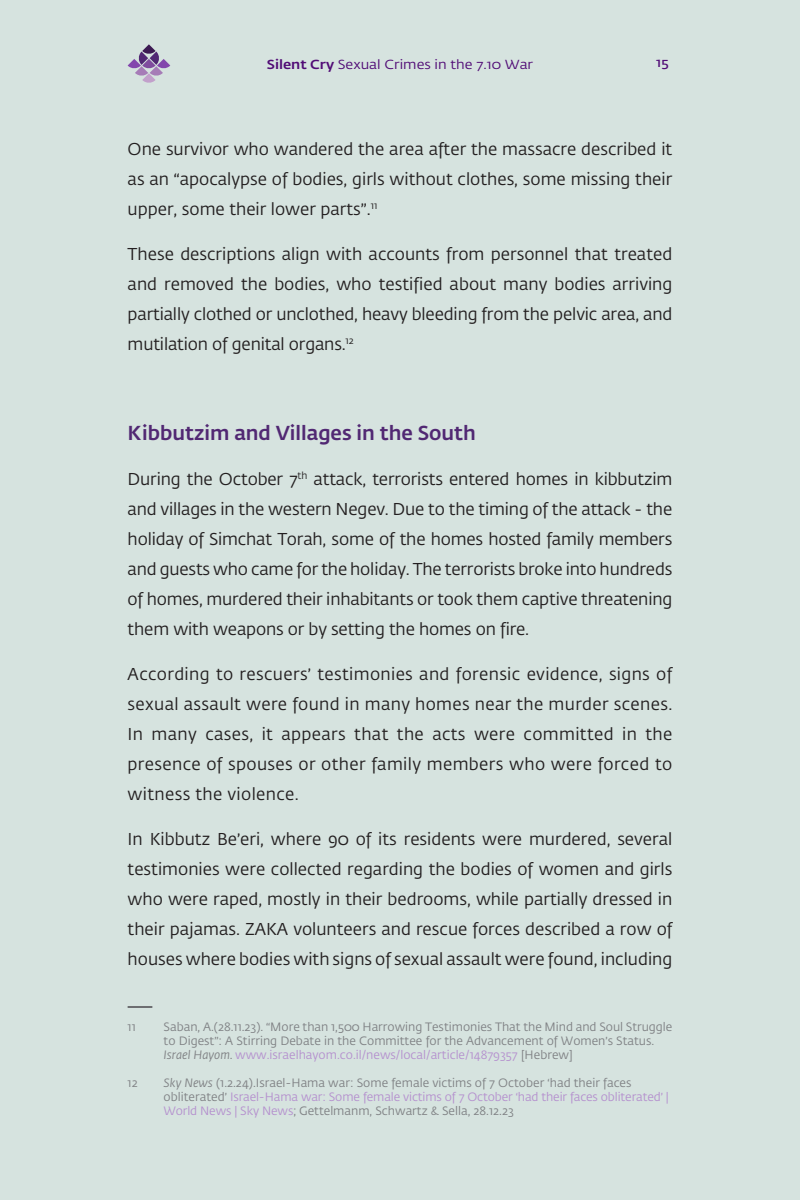
<style>
.page{position:relative;width:800px;height:1200px;background:#d6e3df}
.page>*{position:absolute;margin:0;border:0;box-sizing:border-box;transform-origin:0 0}
.t1{font:500 20px "Fedra Sans H+L";color:#512873}
.t2{font:17px/30px "Fedra Sans H+L";color:#231f20}
.t3{font:17px/30px "Fedra Sans H+L";letter-spacing:.02em;color:#231f20;text-align:right}
.t4{font:13px "Fedra Sans H+L";color:#510c76;scale:1.1 1}
.t5{font:600 13px "Fedra Sans H+L";color:#510c76;scale:1.1 1}
.t6{font:12px/14px "Fedra Sans H+L";color:#808285}
.t7{font:12px/14px "Fedra Sans H+L";letter-spacing:-.01em;color:#b591ce}
.t8{font:9.9px "Fedra Sans H+L";color:#231f20}
.s1{font-weight:500}
.s2{font-size:17px}
.s3{font-style:italic}
.s4{color:#b591ce}
.s5{color:#808285}
</style>
<div class="page">
<svg style="left:128px;top:44px;width:42px;height:39px"></svg>
<hr style="left:128px;top:1006px;width:24px;height:2px;background:#6d6e71">
<p class="t4" style="left:267px;top:57px;width:244px"><span class="s1">Silent Cry</span> Sexual Crimes in the 7.10 War</p>
<p class="t5" style="left:656px;top:55px;width:13px">15</p>
<p class="t2" style="left:128px;top:135px;width:546px">One survivor who wandered the area after the massacre described it as an “apocalypse of bodies, girls without clothes, some missing their</p>
<p class="t8" style="left:367px;top:200px;width:12px"><span class="s2">.</span>11</p>
<p class="t2" style="left:128px;top:195px;width:241px">upper, some their lower parts“</p>
<p class="t2" style="left:128px;top:240px;width:546px;text-align:justify">These descriptions align with accounts from personnel that treated and removed the bodies, who testified about many bodies arriving partially clothed or unclothed, heavy bleeding from the pelvic area, and</p>
<p class="t8" style="left:342px;top:335px;width:14px"><span class="s2">.</span>12</p>
<p class="t2" style="left:128px;top:330px;width:216px">mutilation of genital organs</p>
<p class="t1" style="left:128px;top:421px;width:350px">Kibbutzim and Villages in the South</p>
<p class="t2" style="left:314px;top:465px;width:360px">attack, terrorists entered homes in kibbutzim</p>
<p class="t2" style="left:128px;top:465px;width:546px">During the October 7<br>and villages in the western Negev. Due to the timing of the attack - the holiday of Simchat Torah, some of the homes hosted family members and guests who came for the holiday. The terrorists broke into hundreds of homes, murdered their inhabitants or took them captive threatening them with weapons or by setting the homes on fire.</p>
<p class="t3" style="left:128px;top:660px;width:546px">According to rescuers’ testimonies and forensic evidence, signs of sexual assault were found in many homes near the murder scenes. the</p>
<p class="t8" style="left:298px;top:470px;width:11px">th</p>
<p class="t2" style="left:262px;top:720px;width:13px">it</p>
<p class="t3" style="left:524px;top:720px;width:92px">committed</p>
<p class="t2" style="left:622px;top:720px;width:16px">in</p>
<p class="t2" style="left:354px;top:720px;width:36px">that</p>
<p class="t2" style="left:397px;top:720px;width:28px">the</p>
<p class="t3" style="left:128px;top:720px;width:546px;text-align:left">In<br>presence of spouses or other family members who were forced to witness the violence.</p>
<p class="t2" style="left:128px;top:825px;width:546px;text-align:justify">In Kibbutz Be’eri, where 90 of its residents were murdered, several testimonies were collected regarding the bodies of women and girls who were raped, mostly in their bedrooms, while partially dressed in their pajamas. ZAKA volunteers and rescue forces described a row of houses where bodies with signs of sexual assault were found, including</p>
<p class="t2" style="left:432px;top:720px;width:35px">acts</p>
<p class="t2" style="left:152px;top:720px;width:47px">many</p>
<p class="t2" style="left:205px;top:720px;width:49px">cases,</p>
<p class="t3" style="left:282px;top:720px;width:66px">appears</p>
<p class="t2" style="left:474px;top:720px;width:43px">were</p>
<p class="t6" style="left:128px;top:1021px;width:10px">11</p>
<p class="t6" style="left:128px;top:1077px;width:12px">12</p>
<p class="t6" style="left:164px;top:1021px;width:510px">Saban A, (. 28.11.23 “.) More than 1,500 Harrowing Testimonies That the Mind and Soul Struggle</p>
<p class="t6" style="left:164px;top:1035px;width:492px">to Digest A:” Stirring Debate in the Committee for the Advancement of Women s’ Status.<br><span class="s3">Israel Hayom</span>. <span class="s4">www.israelhayom.co /i l. news/local/article/14879357</span> [Hebrew[</p>
<p class="t6" style="left:164px;top:1077px;width:469px"><span class="s3">Sky News</span> (1.2.24 .) Israel-Hama war: Some female victims of 7 October ‘had their faces</p>
<p class="t7" style="left:164px;top:1091px;width:507px"><span class="s5">obliterated’</span> Israel-Hama war: Some female victims of 7 October ‘had their faces obliterated |‘<br>World News | Sky News<span class="s5">; Gettelmanm, Schwartz &amp; Sella, 28.12.23</span></p>
</div>
